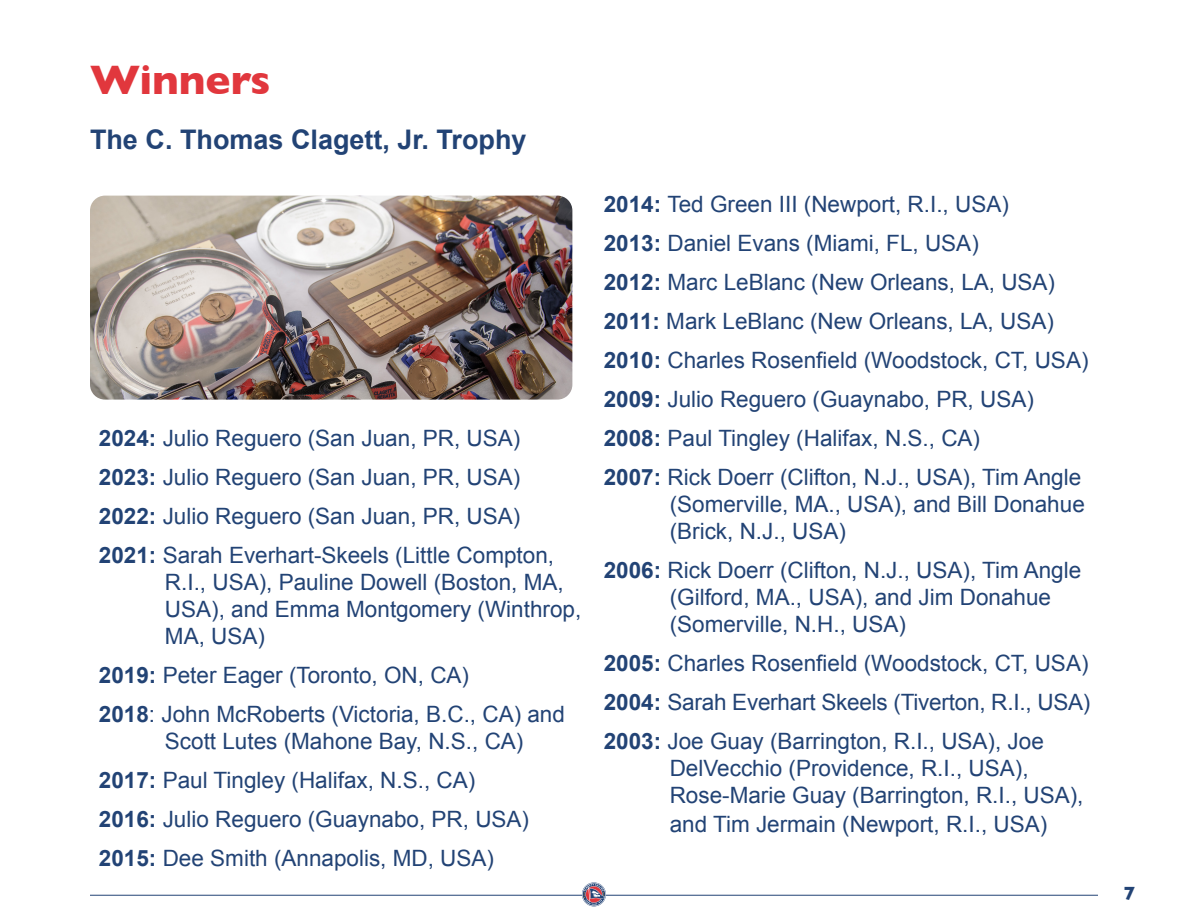
<style>
.page{position:relative;width:1188px;height:918px;background:#fff}
.page>*{position:absolute;margin:0;border:0;box-sizing:border-box;transform-origin:0 0}
.Headings_for_TOC{font:700 42px "Gill Sans";color:#e1373d}
.Sub-headings{font:700 27px "Arial";color:#224375}
.Text{font:22.5px/27px "Arial";color:#224375}
.t1{font:700 19.5px "Gill Sans";color:#224375}
.s1{font-weight:700}
</style>
<div class="page">
<hr style="left:90px;top:895px;width:1008px;height:1px;background:#224375">
<svg style="left:582px;top:882px;width:24px;height:24px"></svg>
<img style="left:90px;top:196px;width:482px;height:204px">
<p class="Headings_for_TOC" style="left:90px;top:47px;width:182px">Winners</p>
<p class="Sub-headings" style="left:90px;top:122px;width:438px">The C. Thomas Clagett, Jr. Trophy</p>
<p class="Text" style="left:99px;top:425px;width:423px"><span class="s1">2024:</span> Julio Reguero (San Juan, PR, USA)</p>
<p class="Text" style="left:99px;top:464px;width:423px"><span class="s1">2023:</span> Julio Reguero (San Juan, PR, USA)</p>
<p class="Text" style="left:99px;top:503px;width:423px"><span class="s1">2022:</span> Julio Reguero (San Juan, PR, USA)</p>
<p class="Text" style="left:165px;top:542px;width:418px;text-indent:-66px"><span class="s1">2021:</span> Sarah Everhart-Skeels (Little Compton, R.I., USA), Pauline Dowell (Boston, MA, USA), and Emma Montgomery (Winthrop, MA, USA)</p>
<p class="Text" style="left:99px;top:662px;width:372px"><span class="s1">2019:</span> Peter Eager (Toronto, ON, CA)</p>
<p class="Text" style="left:165px;top:701px;width:402px;text-indent:-66px"><span class="s1">2018</span>: John McRoberts (Victoria, B.C., CA) and<br>Scott Lutes (Mahone Bay, N.S., CA)</p>
<p class="Text" style="left:99px;top:767px;width:378px"><span class="s1">2017:</span> Paul Tingley (Halifax, N.S., CA)</p>
<p class="Text" style="left:99px;top:806px;width:432px"><span class="s1">2016:</span> Julio Reguero (Guaynabo, PR, USA)</p>
<p class="Text" style="left:99px;top:845px;width:397px"><span class="s1">2015:</span> Dee Smith (Annapolis, MD, USA)</p>
<p class="Text" style="left:604px;top:191px;width:407px"><span class="s1">2014:</span> Ted Green III (Newport, R.I., USA)</p>
<p class="Text" style="left:604px;top:230px;width:377px"><span class="s1">2013:</span> Daniel Evans (Miami, FL, USA)</p>
<p class="Text" style="left:604px;top:269px;width:453px"><span class="s1">2012:</span> Marc LeBlanc (New Orleans, LA, USA)</p>
<p class="Text" style="left:604px;top:308px;width:452px"><span class="s1">2011:</span> Mark LeBlanc (New Orleans, LA, USA)</p>
<p class="Text" style="left:604px;top:347px;width:486px"><span class="s1">2010:</span> Charles Rosenfield (Woodstock, CT, USA)</p>
<p class="Text" style="left:604px;top:386px;width:432px"><span class="s1">2009:</span> Julio Reguero (Guaynabo, PR, USA)</p>
<p class="Text" style="left:604px;top:425px;width:378px"><span class="s1">2008:</span> Paul Tingley (Halifax, N.S., CA)</p>
<p class="Text" style="left:670px;top:464px;width:417px;text-indent:-66px"><span class="s1">2007:</span> Rick Doerr (Clifton, N.J., USA), Tim Angle (Somerville, MA., USA), and Bill Donahue (Brick, N.J., USA)</p>
<p class="Text" style="left:670px;top:557px;width:413px;text-indent:-66px"><span class="s1">2006:</span> Rick Doerr (Clifton, N.J., USA), Tim Angle (Gilford, MA., USA), and Jim Donahue (Somerville, N.H., USA)</p>
<p class="Text" style="left:604px;top:650px;width:486px"><span class="s1">2005:</span> Charles Rosenfield (Woodstock, CT, USA)</p>
<p class="Text" style="left:604px;top:689px;width:488px"><span class="s1">2004:</span> Sarah Everhart Skeels (Tiverton, R.I., USA)</p>
<p class="Text" style="left:670px;top:728px;width:415px;line-height:27.6px;text-indent:-66px"><span class="s1">2003:</span> Joe Guay (Barrington, R.I., USA), Joe DelVecchio (Providence, R.I., USA), Rose-Marie Guay (Barrington, R.I., USA), and Tim Jermain (Newport, R.I., USA)</p>
<p class="t1" style="left:1124px;top:878px;width:13px">7</p>
</div>
